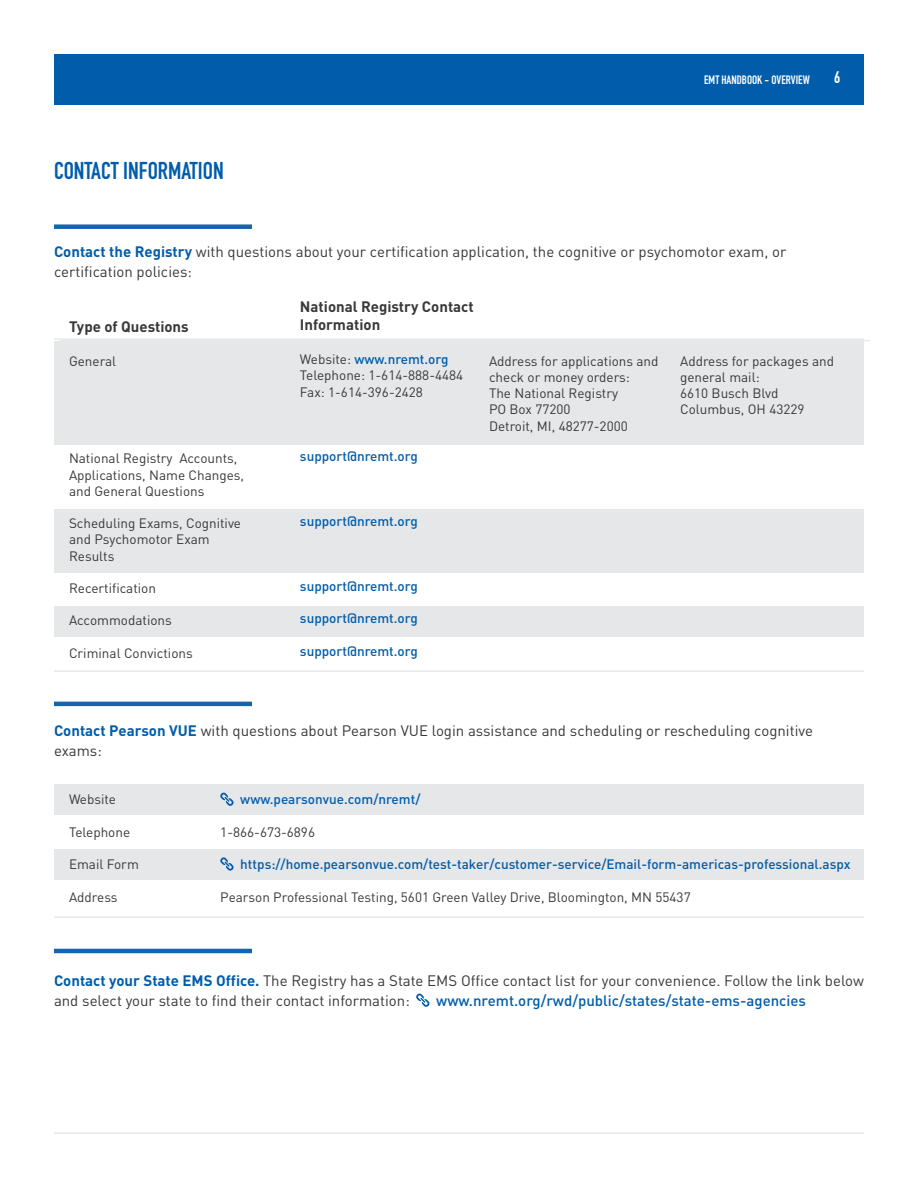
<style>
.page{position:relative;width:918px;height:1188px;background:#fff}
.page>*{position:absolute;margin:0;border:0;box-sizing:border-box;transform-origin:0 0}
.t1{font:24px "DIN Engschrift Std";color:#015dab}
.t2{font:16.5px "DIN Engschrift Std";color:#fff}
.t3{font:15px/19.5px "DIN";color:#383839}
.t4{font:500 15px "DIN";color:#015dab}
.t5{font:700 15px/18px "DIN";color:#383839}
.t6{font:13.5px/16.2px "DIN";color:#383839}
.t7{font:500 13.5px "DIN";color:#015dab}
.t8{font:12px "DIN Engschrift Std";color:#fff}
.s1{font-weight:700;color:#015dab}
.s2{font-weight:400;color:#383839}
</style>
<div class="page">
<div style="left:54px;top:54px;width:810px;height:51px;background:#015dab"></div>
<div style="left:54px;top:341px;width:810px;height:104px;background:#e6e7e9"></div>
<div style="left:54px;top:606px;width:810px;height:31px;background:#e6e7e9"></div>
<div style="left:54px;top:509px;width:810px;height:64px;background:#e6e7e9"></div>
<div style="left:54px;top:784px;width:810px;height:31px;background:#e6e7e9"></div>
<div style="left:54px;top:849px;width:810px;height:30px;background:#e6e7e9"></div>
<hr style="left:54px;top:338px;width:810px;height:2px;background:#e9e7e7">
<hr style="left:54px;top:916px;width:810px;height:2px;background:#e9e7e7">
<hr style="left:54px;top:670px;width:810px;height:2px;background:#e9e7e7">
<hr style="left:54px;top:949px;width:198px;height:4px;background:#1365b0">
<hr style="left:54px;top:702px;width:198px;height:4px;background:#1365b0">
<div style="left:54px;top:224px;width:198px;height:5px;background:#1365b0"></div>
<svg style="left:416px;top:993px;width:14px;height:14px"></svg>
<svg style="left:220px;top:792px;width:14px;height:14px"></svg>
<svg style="left:220px;top:857px;width:14px;height:14px"></svg>
<hr style="left:60px;top:340px;width:810px;height:1px;background:#e9e7e7">
<hr style="left:54px;top:1132px;width:810px;height:2px;background:#e9e7e7">
<p class="t8" style="left:704px;top:72px;width:107px">EMT HANDBOOK - OVERVIEW</p>
<p class="t2" style="left:834px;top:67px;width:8px">6</p>
<p class="t1" style="left:54px;top:157px;width:171px">CONTACT INFORMATION</p>
<p class="t3" style="left:54px;top:242px;width:734px"><span class="s1">Contact the Registry</span> with questions about your certification application, the cognitive or psychomotor exam, or certification policies:</p>
<p class="t5" style="left:69px;top:317px;width:121px">Type of Questions</p>
<p class="t6" style="left:69px;top:353px;width:49px">General</p>
<p class="t6" style="left:69px;top:450px;width:177px">National Registry Accounts,<br>Applications, Name Changes, and General Questions</p>
<p class="t6" style="left:69px;top:515px;width:174px">Scheduling Exams, Cognitive and Psychomotor Exam</p>
<p class="t6" style="left:69px;top:547px;width:47px">Results</p>
<p class="t6" style="left:69px;top:580px;width:89px">Recertification</p>
<p class="t6" style="left:69px;top:612px;width:104px">Accommodations</p>
<p class="t6" style="left:69px;top:645px;width:125px">Criminal Convictions</p>
<p class="t5" style="left:300px;top:297px;width:175px">National Registry Contact<br>Information</p>
<p class="t7" style="left:300px;top:351px;width:150px"><span class="s2">Website:</span> www.nremt.org</p>
<p class="t6" style="left:300px;top:367px;width:165px">Telephone: 1-614-888-4484</p>
<p class="t6" style="left:300px;top:383px;width:125px">Fax: 1-614-396-2428</p>
<p class="t7" style="left:300px;top:448px;width:119px">support@nremt.org</p>
<p class="t6" style="left:489px;top:352px;width:171px">Address for applications and check or money orders:</p>
<p class="t6" style="left:489px;top:385px;width:131px">The National Registry</p>
<p class="t6" style="left:489px;top:401px;width:83px">PO Box 77200</p>
<p class="t6" style="left:489px;top:417px;width:140px">Detroit, MI, 48277-2000</p>
<p class="t7" style="left:300px;top:513px;width:119px">support@nremt.org</p>
<p class="t7" style="left:300px;top:577px;width:119px">support@nremt.org</p>
<p class="t7" style="left:300px;top:610px;width:119px">support@nremt.org</p>
<p class="t7" style="left:300px;top:642px;width:119px">support@nremt.org</p>
<p class="t6" style="left:680px;top:352px;width:156px">Address for packages and general mail:</p>
<p class="t6" style="left:680px;top:385px;width:100px">6610 Busch Blvd</p>
<p class="t6" style="left:680px;top:401px;width:126px">Columbus, OH 43229</p>
<p class="t3" style="left:54px;top:721px;width:761px"><span class="s1">Contact Pearson VUE</span> with questions about Pearson VUE login assistance and scheduling or rescheduling cognitive exams:</p>
<p class="t6" style="left:69px;top:791px;width:49px">Website</p>
<p class="t6" style="left:69px;top:824px;width:63px">Telephone</p>
<p class="t6" style="left:69px;top:856px;width:71px">Email Form</p>
<p class="t6" style="left:69px;top:888px;width:50px">Address</p>
<p class="t7" style="left:240px;top:791px;width:182px">www.pearsonvue.com/nremt/</p>
<p class="t6" style="left:220px;top:824px;width:96px">1-866-673-6896</p>
<p class="t7" style="left:240px;top:856px;width:612px">https://home.pearsonvue.com/test-taker/customer-service/Email-form-americas-professional.aspx</p>
<p class="t6" style="left:220px;top:888px;width:472px">Pearson Professional Testing, 5601 Green Valley Drive, Bloomington, MN 55437</p>
<p class="t3" style="left:54px;top:971px;width:811px"><span class="s1">Contact your State EMS Office.</span> The Registry has a State EMS Office contact list for your convenience. Follow the link below and select your state to find their contact information:</p>
<p class="t4" style="left:436px;top:991px;width:371px">www.nremt.org/rwd/public/states/state-ems-agencies</p>
</div>
